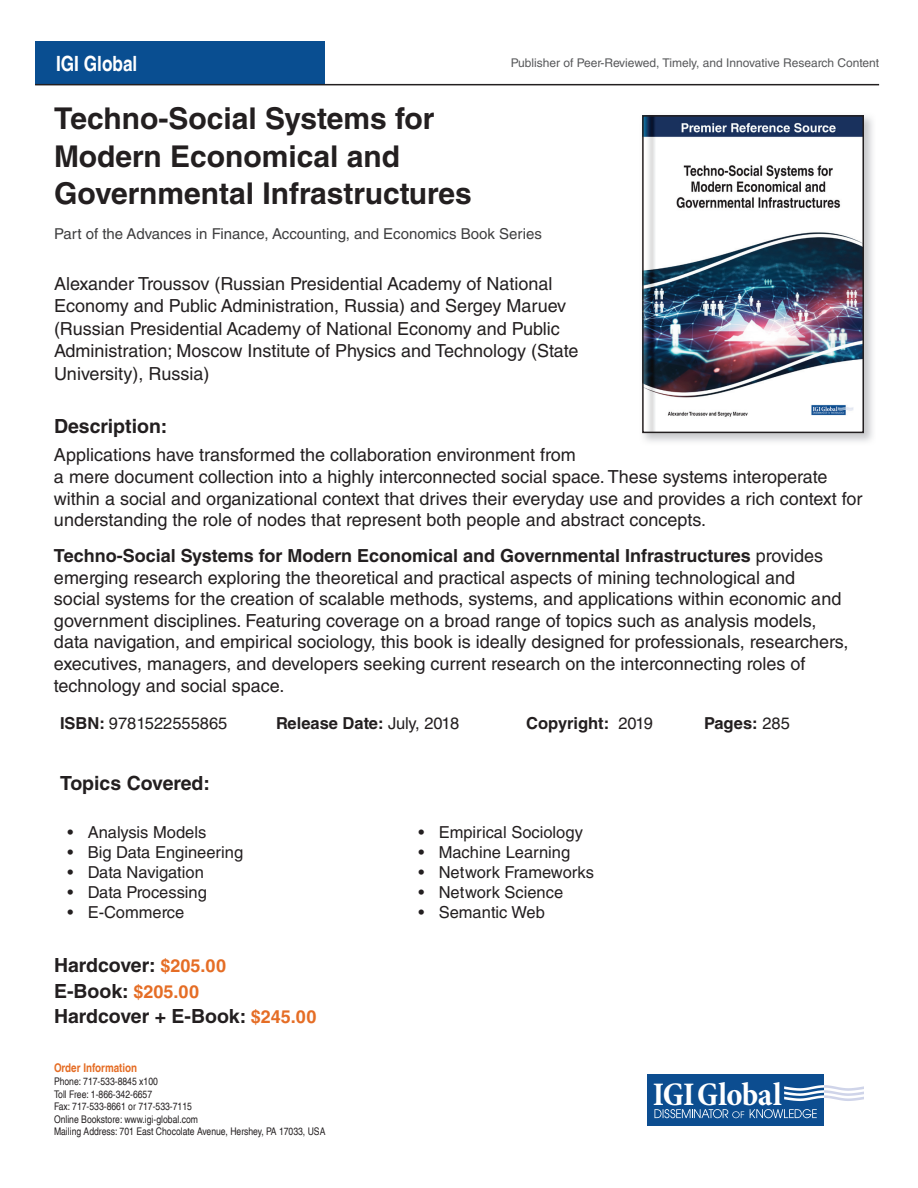
<style>
.page{position:relative;width:918px;height:1188px;background:#fff}
.page>*{position:absolute;margin:0;border:0;box-sizing:border-box;transform-origin:0 0}
.t1{font:700 condensed 33.3px "Minion Pro";letter-spacing:-.015em;color:#fff}
.t2{font:700 30px/37.5px "Helvetica LT Std";color:#231f20}
.t3{font:700 condensed 21px "Helvetica LT";color:#fff}
.t4{font:700 19.5px/25.5px "Helvetica LT Std";color:#231f20}
.t5{font:18px/21.6px "Helvetica LT Std";color:#231f20}
.t6{font:16.5px "Helvetica LT Std";color:#231f20}
.t7{font:700 16.5px "Helvetica LT Std";color:#231f20}
.t8{font:15px "Helvetica LT Std";color:#3e3e3f}
.t9{font:12px "Helvetica LT Std";color:#57585a}
.t10{font:700 condensed 12px "Helvetica LT";color:#e56d25}
.t11{font:condensed 10.5px/12.6px "Helvetica LT";color:#231f20}
.s1{font-weight:700}
.s2{font-weight:400}
.s3{font-size:18px;color:#e56d25}
</style>
<div class="page">
<div style="left:35px;top:41px;width:290px;height:44px;background:#094e91"></div>
<svg style="left:647px;top:1125px;width:177px;height:1px"></svg>
<div style="left:647px;top:1074px;width:177px;height:51px;background:#0c4d90"></div>
<svg style="left:654px;top:1109px;width:90px;height:9px"></svg>
<svg style="left:750px;top:1109px;width:67px;height:9px"></svg>
<svg style="left:784px;top:1085px;width:80px;height:16px"></svg>
<hr style="left:35px;top:84px;width:844px;height:1px;background:#231f20">
<img style="left:645px;top:118px;width:216px;height:312px">
<div style="left:642px;top:115px;width:222px;height:318px;border:2px solid #231f20"></div>
<p class="t3" style="left:56px;top:50px;width:83px">IGI Global</p>
<p class="t9" style="left:511px;top:56px;width:370px">Publisher of Peer-Reviewed, Timely, and Innovative Research Content</p>
<h2 class="t2" style="left:54px;top:99px;width:419px">Techno-Social Systems for<br>Modern Economical and<br>Governmental Infrastructures</h2>
<p class="t8" style="left:54px;top:225px;width:489px">Part of the Advances in Finance, Accounting, and Economics Book Series</p>
<p class="t5" style="left:54px;top:272px;width:526px;line-height:22.5px">Alexander Troussov (Russian Presidential Academy of National Economy and Public Administration, Russia) and Sergey Maruev (Russian Presidential Academy of National Economy and Public Administration; Moscow Institute of Physics and Technology (State University), Russia)</p>
<p class="t4" style="left:54px;top:413px;width:115px">Description:</p>
<p class="t5" style="left:54px;top:444px;width:810px">Applications have transformed the collaboration environment from<br>a mere document collection into a highly interconnected social space. These systems interoperate within a social and organizational context that drives their everyday use and provides a rich context for understanding the role of nodes that represent both people and abstract concepts.</p>
<p class="t5" style="left:54px;top:545px;width:796px"><span class="s1">Techno-Social Systems for Modern Economical and Governmental Infrastructures</span> provides emerging research exploring the theoretical and practical aspects of mining technological and<br>social systems for the creation of scalable methods, systems, and applications within economic and government disciplines. Featuring coverage on a broad range of topics such as analysis models, data navigation, and empirical sociology, this book is ideally designed for professionals, researchers, executives, managers, and developers seeking current research on the interconnecting roles of technology and social space.</p>
<p class="t6" style="left:60px;top:714px;width:169px"><span class="s1">ISBN:</span> 9781522555865</p>
<p class="t7" style="left:276px;top:713px;width:185px">Release Date: <span class="s2">July, 2018</span></p>
<p class="t7" style="left:526px;top:713px;width:128px">Copyright: <span class="s2">2019</span></p>
<p class="t7" style="left:704px;top:713px;width:87px">Pages: <span class="s2">285</span></p>
<p class="t4" style="left:60px;top:770px;width:152px">Topics Covered:</p>
<p class="t6" style="left:68px;top:823px;width:140px">• Analysis Models</p>
<p class="t6" style="left:68px;top:843px;width:177px">• Big Data Engineering</p>
<p class="t6" style="left:68px;top:863px;width:138px">• Data Navigation</p>
<p class="t6" style="left:68px;top:882px;width:141px">• Data Processing</p>
<p class="t6" style="left:68px;top:902px;width:118px">• E-Commerce</p>
<p class="t4" style="left:54px;top:952px;width:264px">Hardcover: <span class="s3">$205.00<br></span>E-Book: <span class="s3">$205.00<br></span>Hardcover + E-Book: <span class="s3">$245.00</span></p>
<p class="t10" style="left:54px;top:1061px;width:85px">Order Information</p>
<p class="t11" style="left:54px;top:1075px;width:273px">Phone: 717-533-8845 x100<br>Toll Free: 1-866-342-6657<br>Fax: 717-533-8661 or 717-533-7115<br>Online Bookstore: www.igi-global.com<br>Mailing Address: 701 East Chocolate Avenue, Hershey, PA 17033, USA</p>
<p class="t6" style="left:418px;top:823px;width:166px">• Empirical Sociology</p>
<p class="t6" style="left:418px;top:843px;width:153px">• Machine Learning</p>
<p class="t6" style="left:418px;top:863px;width:177px">• Network Frameworks</p>
<p class="t6" style="left:418px;top:882px;width:146px">• Network Science</p>
<p class="t6" style="left:418px;top:902px;width:128px">• Semantic Web</p>
<h1 class="t1" style="left:653px;top:1071px;width:130px">IGIGlobal</h1>
</div>
